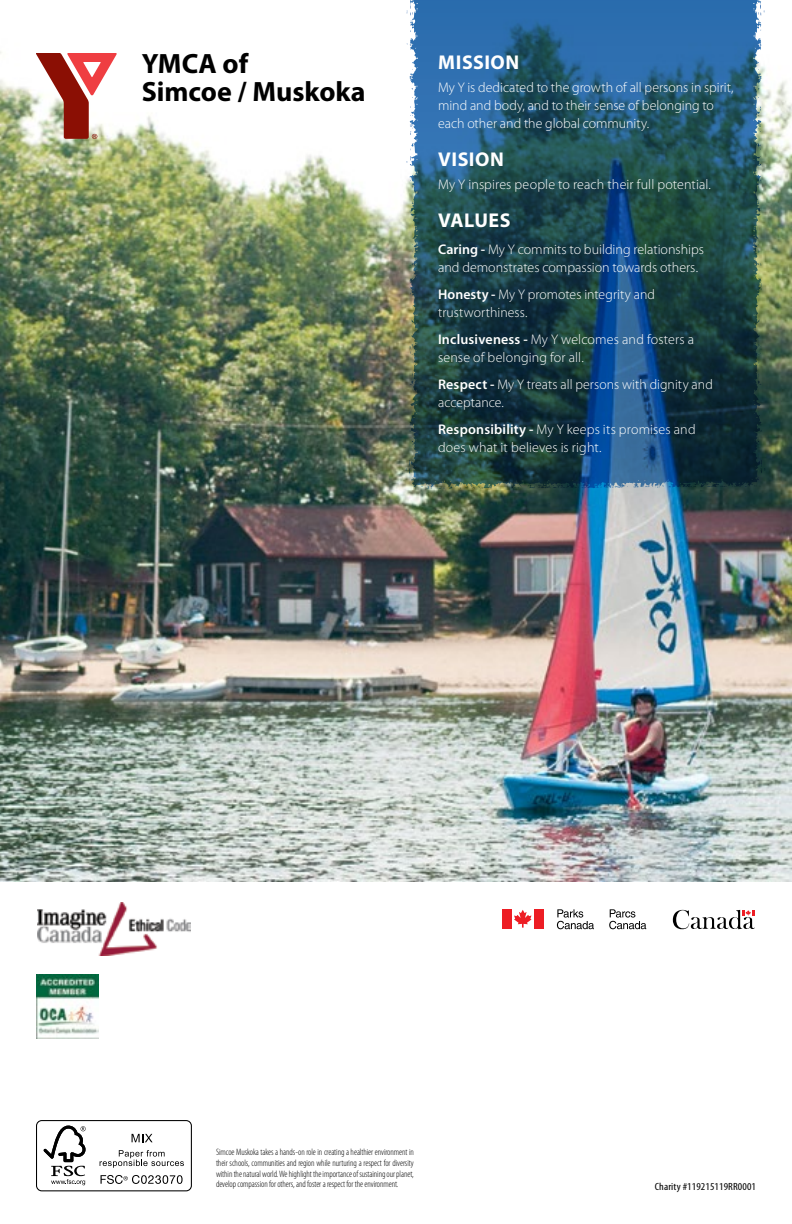
<style>
.page{position:relative;width:792px;height:1224px;background:#fff}
.page>*{position:absolute;margin:0;border:0;box-sizing:border-box;transform-origin:0 0}
.t1{font:700 28px/28px "Myriad Pro";color:#000}
.t2{font:700 20px "Myriad Pro";letter-spacing:.025em;color:#fff}
.t3{font:300 14px/18px "Myriad Pro";letter-spacing:.005em;color:#fff}
.t4{font:condensed 10.4px "Myriad Pro";letter-spacing:.01em;color:#000;scale:1.1 1}
.t5{font:300 condensed 9.2px/10.8px "Myriad Pro";letter-spacing:-.005em;color:#000;text-align:justify}
.s1{font-weight:600}
</style>
<div class="page">
<img style="left:0;top:0;width:792px;height:882px">
<img style="left:36px;top:974px;width:63px;height:64px">
<svg style="left:609px;top:909px;width:37px;height:20px"></svg>
<svg style="left:557px;top:909px;width:37px;height:20px"></svg>
<div style="left:502px;top:909px;width:10px;height:19px;background:#ed1d24"></div>
<div style="left:534px;top:909px;width:9px;height:19px;background:#ed1d24"></div>
<svg style="left:514px;top:910px;width:18px;height:18px"></svg>
<svg style="left:673px;top:910px;width:82px;height:19px"></svg>
<img style="left:38px;top:902px;width:153px;height:54px">
<div style="left:36px;top:1120px;width:156px;height:71px;border:1px solid #000;border-radius:5px"></div>
<svg style="left:43px;top:1126px;width:43px;height:59px"></svg>
<svg style="left:132px;top:1134px;width:21px;height:8px"></svg>
<svg style="left:100px;top:1150px;width:84px;height:18px"></svg>
<svg style="left:101px;top:1175px;width:78px;height:9px"></svg>
<svg style="left:177px;top:1175px;width:6px;height:9px"></svg>
<svg style="left:410px;top:124px;width:3px;height:11px"></svg>
<svg style="left:406px;top:460px;width:9px;height:18px"></svg>
<svg style="left:412px;top:187px;width:4px;height:7px"></svg>
<svg style="left:550px;top:484px;width:19px;height:4px"></svg>
<svg style="left:575px;top:487px;width:12px;height:1px"></svg>
<svg style="left:625px;top:484px;width:4px;height:3px"></svg>
<svg style="left:636px;top:485px;width:41px;height:3px"></svg>
<svg style="left:755px;top:187px;width:4px;height:7px"></svg>
<svg style="left:758px;top:244px;width:2px;height:9px"></svg>
<svg style="left:757px;top:373px;width:5px;height:12px"></svg>
<svg style="left:754px;top:485px;width:7px;height:2px"></svg>
<svg style="left:758px;top:125px;width:3px;height:7px"></svg>
<svg style="left:758px;top:106px;width:3px;height:10px"></svg>
<svg style="left:760px;top:424px;width:2px;height:8px"></svg>
<svg style="left:756px;top:460px;width:9px;height:18px"></svg>
<svg style="left:406px;top:156px;width:6px;height:10px"></svg>
<svg style="left:409px;top:344px;width:4px;height:11px"></svg>
<svg style="left:410px;top:373px;width:5px;height:12px"></svg>
<svg style="left:407px;top:0;width:10px;height:90px"></svg>
<svg style="left:460px;top:483px;width:23px;height:6px"></svg>
<svg style="left:510px;top:485px;width:12px;height:4px"></svg>
<svg style="left:528px;top:484px;width:14px;height:4px"></svg>
<svg style="left:757px;top:3px;width:8px;height:18px"></svg>
<svg style="left:758px;top:344px;width:4px;height:11px"></svg>
<svg style="left:421px;top:485px;width:32px;height:4px"></svg>
<svg style="left:706px;top:484px;width:27px;height:4px"></svg>
<svg style="left:36px;top:53px;width:81px;height:86px"></svg>
<h1 class="t1" style="left:142px;top:49px;width:225px">YMCA of<br>Simcoe / Muskoka</h1>
<h2 class="t2" style="left:438px;top:49px;width:83px">MISSION</h2>
<p class="t3" style="left:438px;top:79px;width:297px">My Y is dedicated to the growth of all persons in spirit, mind and body, and to their sense of belonging to each other and the global community.</p>
<h2 class="t2" style="left:438px;top:146px;width:67px">VISION</h2>
<p class="t3" style="left:438px;top:176px;width:275px">My Y inspires people to reach their full potential.</p>
<h2 class="t2" style="left:438px;top:207px;width:74px">VALUES</h2>
<p class="t3" style="left:438px;top:240px;width:267px"><span class="s1">Caring -</span> My Y commits to building relationships and demonstrates compassion towards others.</p>
<p class="t3" style="left:438px;top:285px;width:218px"><span class="s1">Honesty -</span> My Y promotes integrity and trustworthiness.</p>
<p class="t3" style="left:438px;top:330px;width:258px"><span class="s1">Inclusiveness -</span> My Y welcomes and fosters a sense of belonging for all.</p>
<p class="t3" style="left:438px;top:375px;width:276px"><span class="s1">Respect -</span> My Y treats all persons with dignity and acceptance.</p>
<p class="t3" style="left:438px;top:420px;width:259px"><span class="s1">Responsibility -</span> My Y keeps its promises and does what it believes is right.</p>
<p class="t5" style="left:216px;top:1147px;width:199px">Simcoe Muskoka takes a hands-on role in creating a healthier environment in their schools, communities and region while nurturing a respect for diversity within the natural world. We highlight the importance of sustaining our planet, develop compassion for others, and foster a respect for the environment.</p>
<p class="t4" style="left:655px;top:1180px;width:94px">Charity #119215119RR0001</p>
</div>
